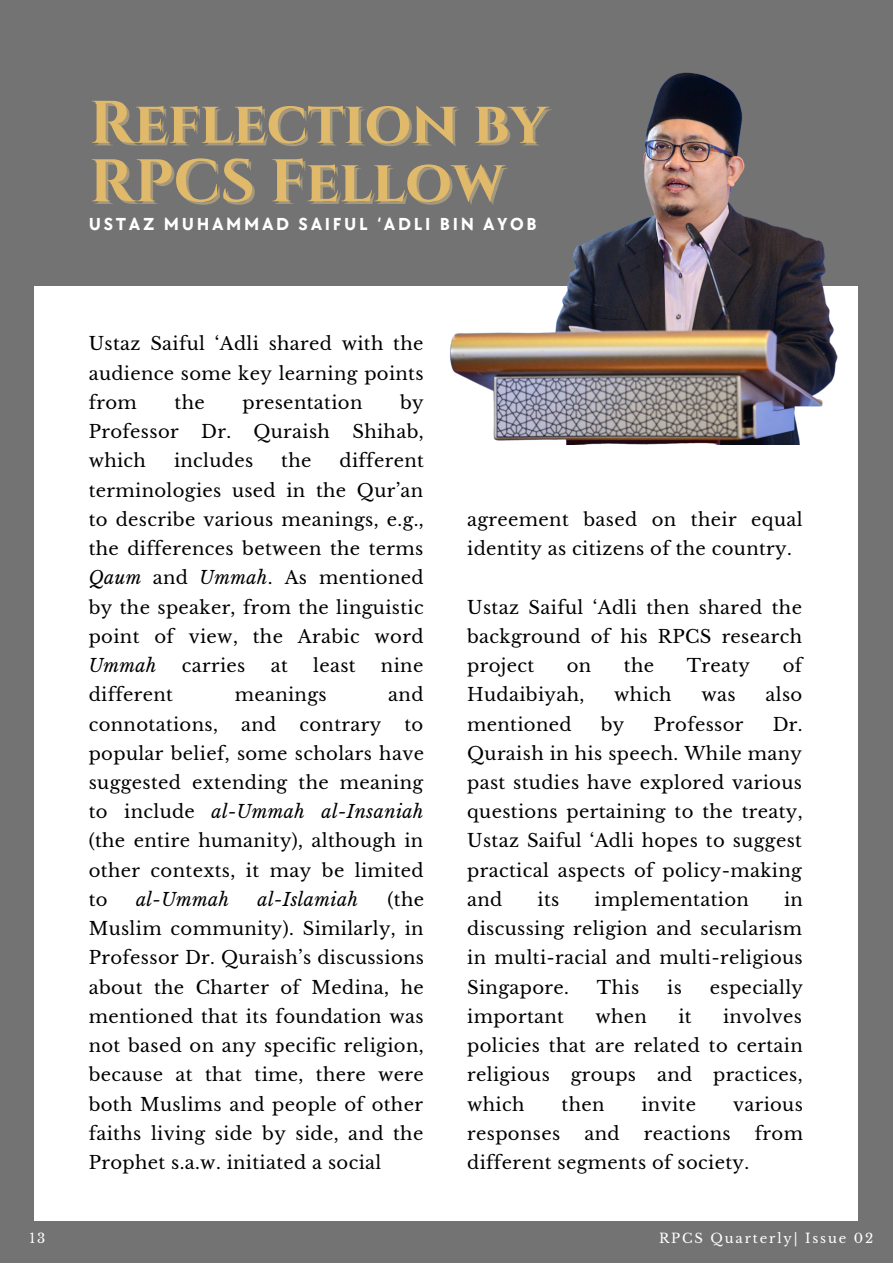
<style>
.page{position:relative;width:893px;height:1264px;background:#fff}
.page>*{position:absolute;margin:0;border:0;box-sizing:border-box;transform-origin:0 0}
.t1{font:700 60px/58.5px "Cinzel";color:#e0ba6a}
.t2{font:18px/29.2px "Libre Baskerville";letter-spacing:.02em;color:#000;text-align:justify}
.t3{font:700 18px "TT Chocolates";letter-spacing:.15em;color:#fff}
.t4{font:italic 18px "Libre Baskerville";letter-spacing:.02em;color:#000}
.t5{font:13.2px "Libre Baskerville";letter-spacing:.14em;color:#fff}
.s1{font-style:italic}
</style>
<div class="page">
<div style="left:0;top:0;width:892px;height:1262px;background:#737373"></div>
<div style="left:34px;top:286px;width:823px;height:934px;background:#fff"></div>
<img style="left:450px;top:72px;width:408px;height:372px">
<h1 class="t1" style="left:89px;top:96px;width:459px">Reflection by<br>RPCS Fellow</h1>
<p class="t3" style="left:89px;top:214px;width:449px">USTAZ MUHAMMAD SAIFUL ‘ADLI BIN AYOB</p>
<p class="t2" style="left:89px;top:329px;width:336px">Ustaz Saiful ‘Adli shared with the audience some key learning points from</p>
<p class="t2" style="left:89px;top:388px;width:336px;text-indent:311px">by Professor Dr. Quraish Shihab, which</p>
<p class="t2" style="left:175px;top:388px;width:32px">the</p>
<p class="t2" style="left:242px;top:388px;width:121px">presentation</p>
<p class="t2" style="left:89px;top:446px;width:336px;text-indent:251px">different terminologies used in the Qur’an to describe various meanings, e.g., the differences between the terms <span class="s1">Qaum</span> and <span class="s1">Ummah</span>. As mentioned by the speaker, from the linguistic point of view, the Arabic word</p>
<p class="t4" style="left:89px;top:654px;width:69px">Ummah</p>
<p class="t2" style="left:182px;top:651px;width:65px">carries</p>
<p class="t2" style="left:271px;top:651px;width:19px">at</p>
<p class="t2" style="left:313px;top:651px;width:44px">least</p>
<p class="t2" style="left:381px;top:651px;width:44px">nine</p>
<p class="t2" style="left:89px;top:680px;width:86px">different</p>
<p class="t2" style="left:235px;top:680px;width:93px">meanings</p>
<p class="t2" style="left:388px;top:680px;width:37px">and</p>
<p class="t2" style="left:89px;top:709px;width:131px">connotations,</p>
<p class="t2" style="left:241px;top:709px;width:37px">and</p>
<p class="t2" style="left:299px;top:709px;width:83px">contrary</p>
<p class="t2" style="left:174px;top:446px;width:81px">includes</p>
<p class="t2" style="left:281px;top:446px;width:32px">the</p>
<p class="t2" style="left:89px;top:709px;width:337px;text-indent:315px">to popular belief, some scholars have suggested extending the meaning to include <span class="s1">al-Ummah al-Insaniah </span>(the entire humanity), although in other contexts, it may be limited to</p>
<p class="t2" style="left:89px;top:885px;width:337px;text-indent:299px">(the Muslim community). Similarly, in Professor Dr. Quraish’s discussions about the Charter of Medina, he mentioned that its foundation was not based on any specific religion, because at that time, there were both Muslims and people of other faiths living side by side, and the Prophet s.a.w. initiated a social</p>
<p class="t4" style="left:136px;top:888px;width:95px">al-Ummah</p>
<p class="t4" style="left:257px;top:888px;width:102px">al-Islamiah</p>
<p class="t2" style="left:467px;top:505px;width:337px">agreement based on their equal identity as citizens of the country.</p>
<p class="t2" style="left:467px;top:592px;width:336px">Ustaz Saiful ‘Adli then shared the background of his RPCS research project</p>
<p class="t2" style="left:566px;top:651px;width:26px">on</p>
<p class="t2" style="left:623px;top:651px;width:32px">the</p>
<p class="t2" style="left:686px;top:651px;width:65px">Treaty</p>
<p class="t2" style="left:782px;top:651px;width:21px">of</p>
<p class="t2" style="left:467px;top:680px;width:119px">Hudaibiyah,</p>
<p class="t2" style="left:614px;top:680px;width:59px">which</p>
<p class="t2" style="left:701px;top:680px;width:36px">was</p>
<p class="t2" style="left:765px;top:680px;width:38px">also</p>
<p class="t2" style="left:467px;top:709px;width:106px">mentioned</p>
<p class="t2" style="left:600px;top:709px;width:25px">by</p>
<p class="t2" style="left:653px;top:709px;width:91px">Professor</p>
<p class="t2" style="left:467px;top:709px;width:337px;text-indent:305px">Dr.<br>Quraish in his speech. While many past studies have explored various questions pertaining to the treaty, Ustaz Saiful ‘Adli hopes to suggest practical aspects of policy-making and</p>
<p class="t2" style="left:537px;top:885px;width:23px">its</p>
<p class="t2" style="left:594px;top:885px;width:156px">implementation</p>
<p class="t2" style="left:467px;top:885px;width:337px;text-indent:317px">in discussing religion and secularism in multi-racial and multi-religious Singapore.</p>
<p class="t2" style="left:597px;top:972px;width:44px">This</p>
<p class="t2" style="left:667px;top:972px;width:16px">is</p>
<p class="t2" style="left:709px;top:972px;width:95px">especially</p>
<p class="t2" style="left:467px;top:1002px;width:337px;text-indent:256px">involves policies that are related to certain religious groups and practices, which</p>
<p class="t2" style="left:467px;top:1002px;width:98px">important</p>
<p class="t2" style="left:595px;top:1002px;width:53px">when</p>
<p class="t2" style="left:678px;top:1002px;width:15px">it</p>
<p class="t2" style="left:561px;top:1089px;width:44px">then</p>
<p class="t2" style="left:641px;top:1089px;width:56px">invite</p>
<p class="t2" style="left:733px;top:1089px;width:71px">various</p>
<p class="t2" style="left:467px;top:1118px;width:94px">responses</p>
<p class="t2" style="left:584px;top:1118px;width:37px">and</p>
<p class="t2" style="left:644px;top:1118px;width:88px">reactions</p>
<p class="t2" style="left:754px;top:1118px;width:50px">from</p>
<p class="t2" style="left:467px;top:1148px;width:283px">different segments of society.</p>
<p class="t5" style="left:29px;top:1230px;width:17px">13</p>
<p class="t5" style="left:659px;top:1230px;width:216px">RPCS Quarterly| Issue 02</p>
</div>
